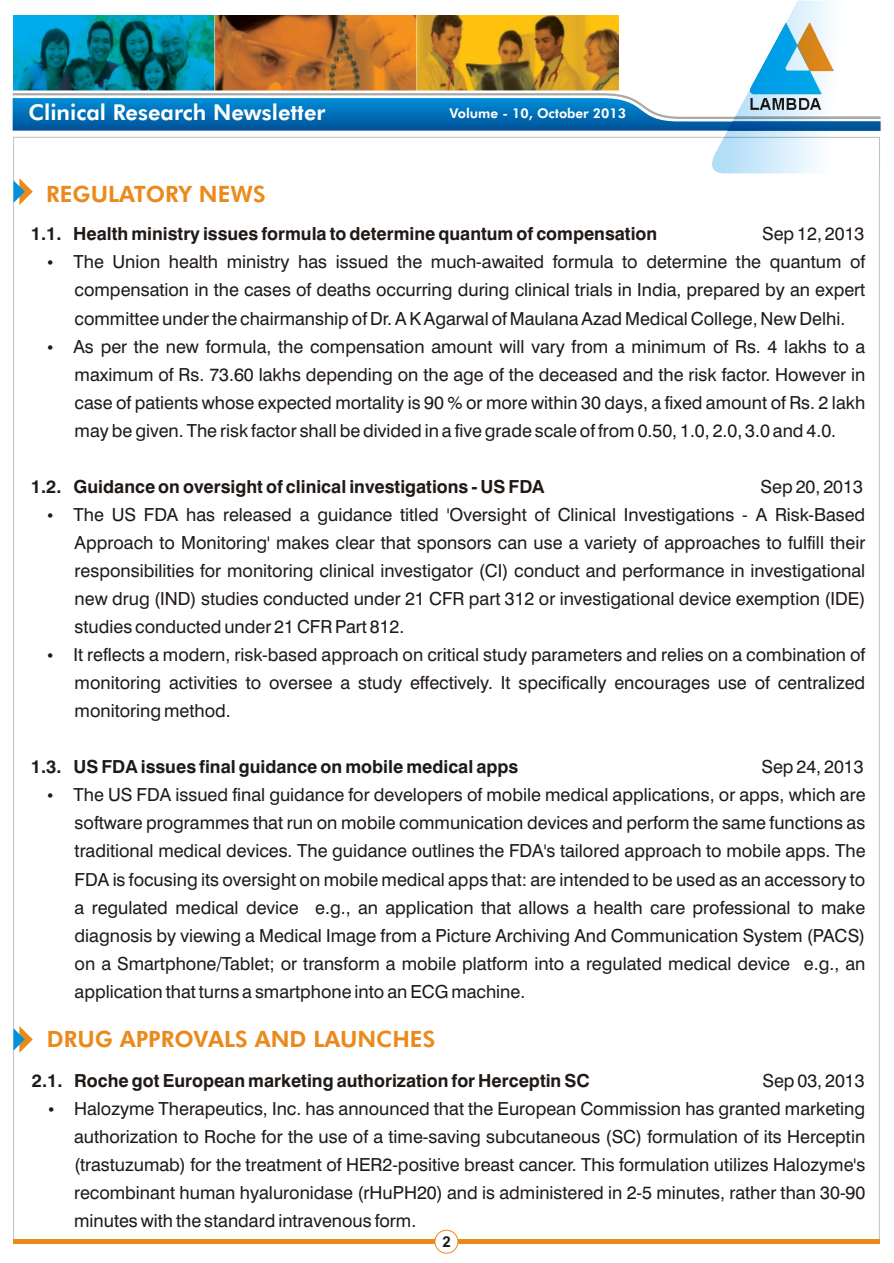
<style>
.page{position:relative;width:894px;height:1263px;background:#fff}
.page>*{position:absolute;margin:0;border:0;box-sizing:border-box;transform-origin:0 0}
.t1{font:22.5px "Futura Hv BT";color:#eb8a1c}
.t2{font:21.9px "Futura Hv BT";color:#fff}
.t3{font:18px/28px "Swis 721 BT";color:#1f1a17;text-align:justify}
.t4{font:700 18px "Swis 721 BT";color:#1f1a17}
.t5{font:700 15px "Arial";color:#1f1a17}
.t6{font:13.5px "Futura Hv BT";color:#fff}
</style>
<div class="page">
<svg style="left:12px;top:93px;width:691px;height:38px;background:#2e86bf"></svg>
<div style="left:13px;top:1239px;width:867px;height:5px;background:#eb8a1c"></div>
<div style="left:435px;top:1230px;width:23px;height:24px;background:#fff;border:1px solid #eb8a1c;border-radius:50%"></div>
<img style="left:13px;top:15px;width:606px;height:76px">
<img style="left:703px;top:0;width:178px;height:174px">
<svg style="left:14px;top:178px;width:19px;height:27px"></svg>
<svg style="left:14px;top:1026px;width:19px;height:27px"></svg>
<p class="t2" style="left:28px;top:104px;width:299px">Clinical Research Newsletter</p>
<p class="t1" style="left:46px;top:185px;width:221px">REGULATORY NEWS</p>
<p class="t6" style="left:450px;top:108px;width:178px">Volume - 10, October 2013</p>
<p class="t4" style="left:31px;top:227px;width:628px">1.1. Health ministry issues formula to determine quantum of compensation</p>
<p class="t3" style="left:762px;top:222px;width:104px">Sep 12, 2013</p>
<p class="t3" style="left:75px;top:250px;width:792px;text-indent:-28px">• The Union health ministry has issued the much-awaited formula to determine the quantum of compensation in the cases of deaths occurring during clinical trials in India, prepared by an expert committee under the chairmanship of Dr. A K Agarwal of Maulana Azad Medical College, New Delhi.</p>
<p class="t3" style="left:75px;top:334px;width:792px;text-indent:-28px">• As per the new formula, the compensation amount will vary from a minimum of Rs. 4 lakhs to a maximum of Rs. 73.60 lakhs depending on the age of the deceased and the risk factor. However in case of patients whose expected mortality is 90 % or more within 30 days, a fixed amount of Rs. 2 lakh may be given. The risk factor shall be divided in a five grade scale of from 0.50, 1.0, 2.0, 3.0 and 4.0.</p>
<p class="t4" style="left:31px;top:479px;width:515px">1.2. Guidance on oversight of clinical investigations - US FDA</p>
<p class="t3" style="left:761px;top:474px;width:104px">Sep 20, 2013</p>
<p class="t3" style="left:75px;top:502px;width:792px;text-indent:-28px">• The US FDA has released a guidance titled 'Oversight of Clinical Investigations - A Risk-Based Approach to Monitoring' makes clear that sponsors can use a variety of approaches to fulfill their responsibilities for monitoring clinical investigator (CI) conduct and performance in investigational new drug (IND) studies conducted under 21 CFR part 312 or investigational device exemption (IDE) studies conducted under 21 CFR Part 812.</p>
<p class="t3" style="left:75px;top:642px;width:792px;text-indent:-28px">• It reflects a modern, risk-based approach on critical study parameters and relies on a combination of monitoring activities to oversee a study effectively. It specifically encourages use of centralized monitoring method.</p>
<p class="t4" style="left:31px;top:760px;width:489px">1.3. US FDA issues final guidance on mobile medical apps</p>
<p class="t3" style="left:761px;top:755px;width:104px">Sep 24, 2013</p>
<p class="t3" style="left:75px;top:783px;width:792px;text-indent:-28px">• The US FDA issued final guidance for developers of mobile medical applications, or apps, which are software programmes that run on mobile communication devices and perform the same functions as traditional medical devices. The guidance outlines the FDA's tailored approach to mobile apps. The FDA is focusing its oversight on mobile medical apps that: are intended to be used as an accessory to a regulated medical device e.g., an application that allows a health care professional to make diagnosis by viewing a Medical Image from a Picture Archiving And Communication System (PACS) on a Smartphone/Tablet; or transform a mobile platform into a regulated medical device e.g., an application that turns a smartphone into an ECG machine.</p>
<p class="t1" style="left:47px;top:1030px;width:390px">DRUG APPROVALS AND LAUNCHES</p>
<p class="t4" style="left:32px;top:1073px;width:559px">2.1. Roche got European marketing authorization for Herceptin SC</p>
<p class="t3" style="left:762px;top:1068px;width:104px">Sep 03, 2013</p>
<p class="t3" style="left:74px;top:1096px;width:793px;text-indent:-26px">• Halozyme Therapeutics, Inc. has announced that the European Commission has granted marketing authorization to Roche for the use of a time-saving subcutaneous (SC) formulation of its Herceptin (trastuzumab) for the treatment of HER2-positive breast cancer. This formulation utilizes Halozyme's recombinant human hyaluronidase (rHuPH20) and is administered in 2-5 minutes, rather than 30-90 minutes with the standard intravenous form.</p>
<p class="t5" style="left:443px;top:1236px;width:10px">2</p>
</div>
